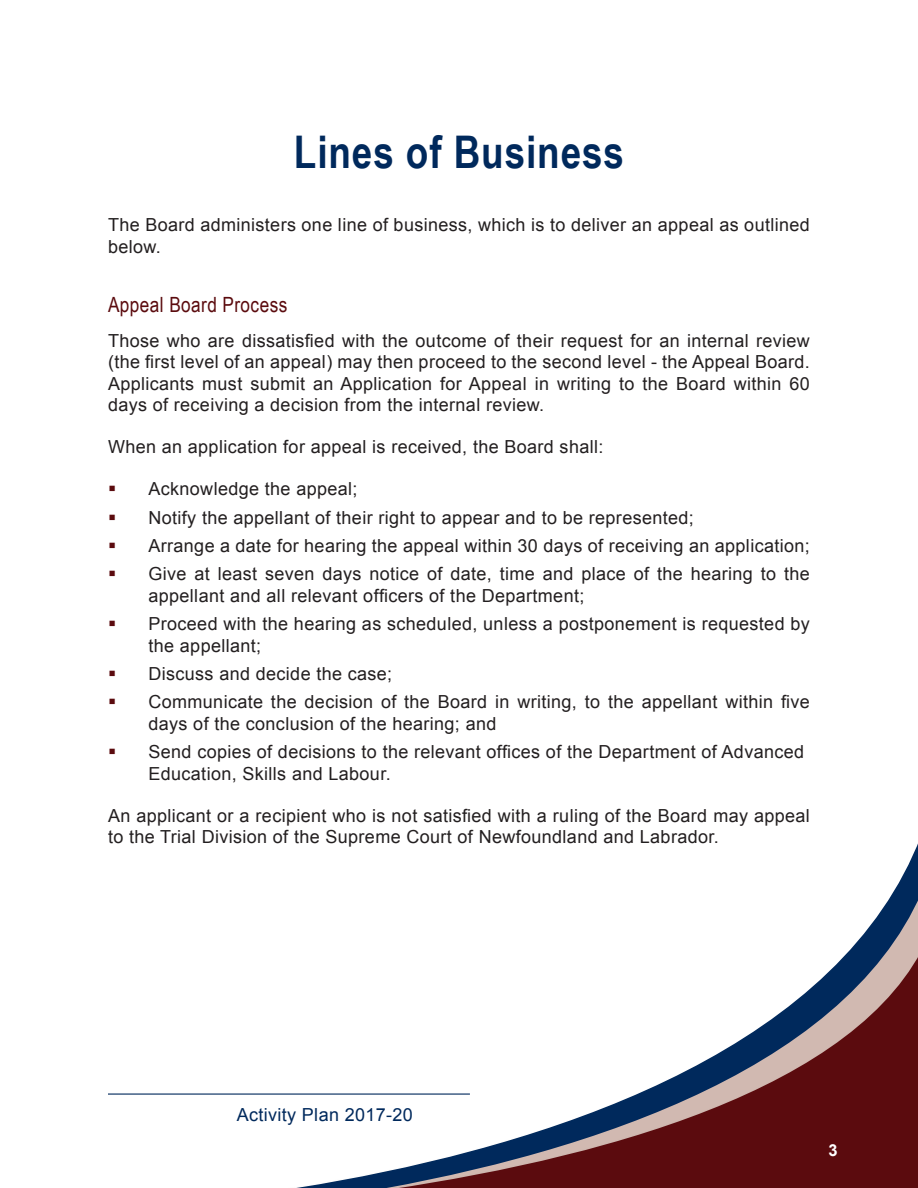
<style>
.page{position:relative;width:918px;height:1188px;background:#fff}
.page>*{position:absolute;margin:0;border:0;box-sizing:border-box;transform-origin:0 0}
.Section{font:700 45px "Arial Narrow";letter-spacing:.02em;color:#00295c}
.Sub_Section_1{font:21px "Arial Narrow";letter-spacing:.02em;color:#5b0b0e}
.t1{font:18px/21.6px "Arial";letter-spacing:.02em;color:#231f20}
.t2{font:18px "Arial";letter-spacing:.02em;color:#00295c}
.t3{font:700 16.5px "Arial";color:#fff}
</style>
<div class="page">
<svg style="left:108px;top:859px;width:810px;height:329px"></svg>
<hr style="left:108px;top:1094px;width:362px;height:1px;background:#00295c">
<p class="Section" style="left:294px;top:118px;width:332px">Lines of Business</p>
<p class="t1" style="left:108px;top:214px;width:703px">The Board administers one line of business, which is to deliver an appeal as outlined below.</p>
<p class="Sub_Section_1" style="left:108px;top:289px;width:181px">Appeal Board Process</p>
<p class="t1" style="left:108px;top:330px;width:703px;text-align:justify">Those who are dissatisfied with the outcome of their request for an internal review (the first level of an appeal) may then proceed to the second level - the Appeal Board.<br>Applicants must submit an Application for Appeal in writing to the Board within 60 days of receiving a decision from the internal review.</p>
<p class="t1" style="left:108px;top:436px;width:497px">When an application for appeal is received, the Board shall:</p>
<p class="t1" style="left:148px;top:478px;width:211px">Acknowledge the appeal;</p>
<p class="t1" style="left:148px;top:507px;width:547px">Notify the appellant of their right to appear and to be represented;</p>
<p class="t1" style="left:148px;top:535px;width:663px">Arrange a date for hearing the appeal within 30 days of receiving an application;</p>
<p class="t1" style="left:148px;top:563px;width:663px">Give at least seven days notice of date, time and place of the hearing to the appellant and all relevant officers of the Department;</p>
<p class="t1" style="left:148px;top:613px;width:663px">Proceed with the hearing as scheduled, unless a postponement is requested by the appellant;</p>
<p class="t1" style="left:148px;top:663px;width:245px">Discuss and decide the case;</p>
<p class="t1" style="left:148px;top:692px;width:663px">Communicate the decision of the Board in writing, to the appellant within five days of the conclusion of the hearing; and</p>
<p class="t1" style="left:148px;top:742px;width:657px">Send copies of decisions to the relevant offices of the Department of Advanced<br>Education, Skills and Labour.</p>
<p class="t1" style="left:108px;top:805px;width:703px">An applicant or a recipient who is not satisfied with a ruling of the Board may appeal to the Trial Division of the Supreme Court of Newfoundland and Labrador.</p>
<p class="t2" style="left:237px;top:1103px;width:178px">Activity Plan 2017-20</p>
<p class="t3" style="left:828px;top:1139px;width:11px">3</p>
</div>
